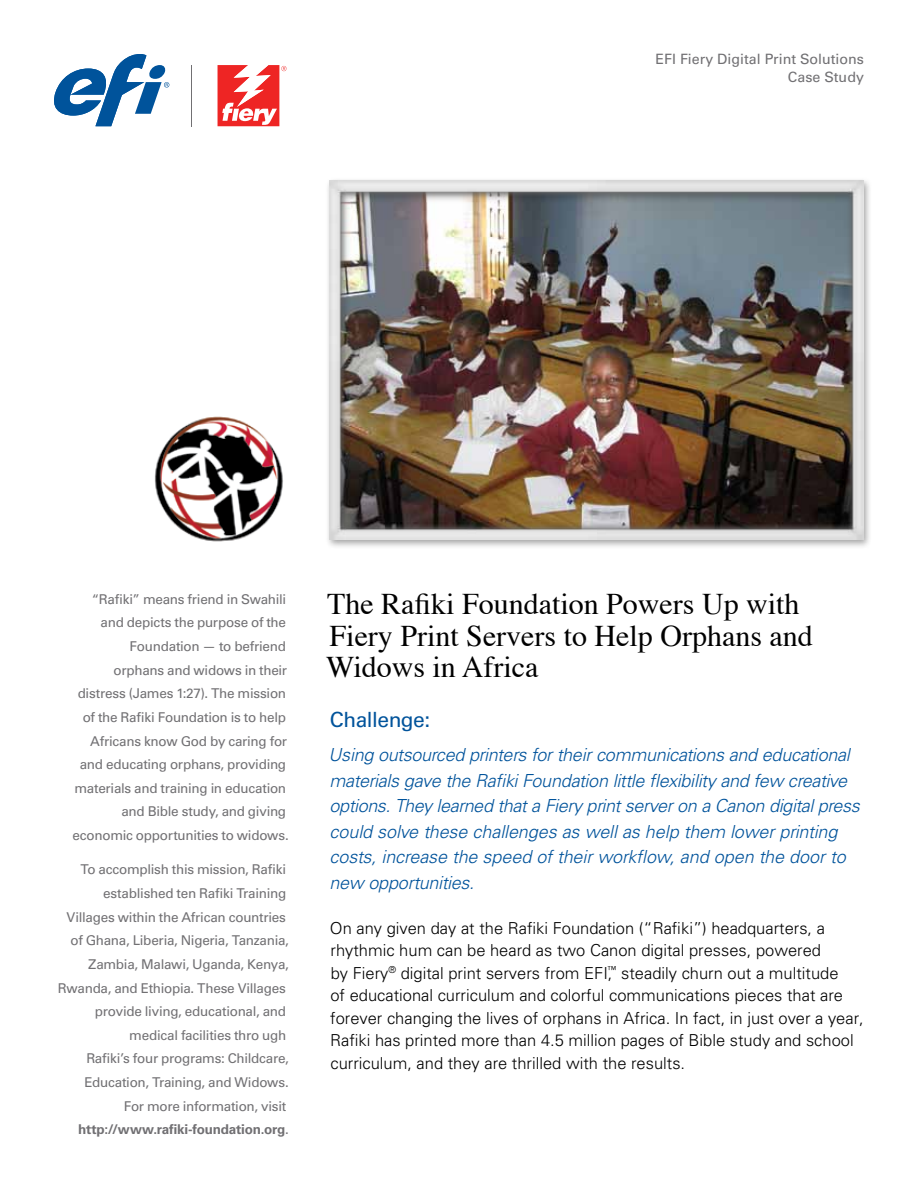
<style>
.page{position:relative;width:918px;height:1188px;background:#fff}
.page>*{position:absolute;margin:0;border:0;box-sizing:border-box;transform-origin:0 0}
.t1{font:30px/31.5px "Times";color:#000}
.t2{font:21px "Univers LT Std";letter-spacing:-.025em;color:#00539b}
.t3{font:italic 300 18px/25.5px "Univers LT Std";letter-spacing:-.015em;color:#00539b}
.t4{font:300 16.5px/22.5px "Univers LT Std";color:#000}
.t5{font:14.25px/18px "Univers LT Std";color:#717073;text-align:right}
.t6{font:13.5px/23.5px "Univers LT Std";letter-spacing:-.02em;color:#717073;text-align:right}
.s1{font-weight:700}
</style>
<div class="page">
<svg style="left:218px;top:65px;width:68px;height:61px"></svg>
<hr style="left:191px;top:65px;width:1px;height:61px;background:#717073">
<svg style="left:54px;top:54px;width:115px;height:72px"></svg>
<img style="left:154px;top:416px;width:129px;height:126px">
<div style="left:325px;top:177px;width:547px;height:372px;background:#000;opacity:.35"></div>
<img style="left:330px;top:181px;width:534px;height:358px">
<p class="t5" style="left:656px;top:50px;width:210px">EFI Fiery Digital Print Solutions<br>Case Study</p>
<p class="t6" style="left:73px;top:587px;width:218px">“Rafiki” means friend in Swahili and depicts the purpose of the<br>Foundation — to befriend<br>orphans and widows in their distress (James 1:27). The mission of the Rafiki Foundation is to help<br>Africans know God by caring for and educating orphans, providing materials and training in education and Bible study, and giving economic opportunities to widows.</p>
<p class="t6" style="left:58px;top:858px;width:233px">To accomplish this mission, Rafiki established ten Rafiki Training Villages within the African countries of Ghana, Liberia, Nigeria, Tanzania, Zambia, Malawi, Uganda, Kenya, Rwanda, and Ethiopia. These Villages provide living, educational, and medical facilities thro ugh<br>Rafiki’s four programs: Childcare, Education, Training, and Widows.<br>For more information, visit <span class="s1">http://www.rafiki-foundation.org</span>.</p>
<h1 class="t1" style="left:326px;top:586px;width:488px">The Rafiki Foundation Powers Up with<br>Fiery Print Servers to Help Orphans and<br>Widows in Africa</h1>
<h2 class="t2" style="left:330px;top:707px;width:102px">Challenge:</h2>
<p class="t3" style="left:329px;top:742px;width:533px">Using outsourced printers for their communications and educational materials gave the Rafiki Foundation little flexibility and few creative options. They learned that a Fiery print server on a Canon digital press could solve these challenges as well as help them lower printing costs, increase the speed of their workflow, and open the door to new opportunities.</p>
<p class="t4" style="left:330px;top:917px;width:535px">On any given day at the Rafiki Foundation (“Rafiki”) headquarters, a rhythmic hum can be heard as two Canon digital presses, powered<br>by Fiery<sup>®</sup> digital print servers from EFI,<sup>™</sup> steadily churn out a multitude<br>of educational curriculum and colorful communications pieces that are forever changing the lives of orphans in Africa. In fact, in just over a year, Rafiki has printed more than 4.5 million pages of Bible study and school curriculum, and they are thrilled with the results.</p>
</div>
